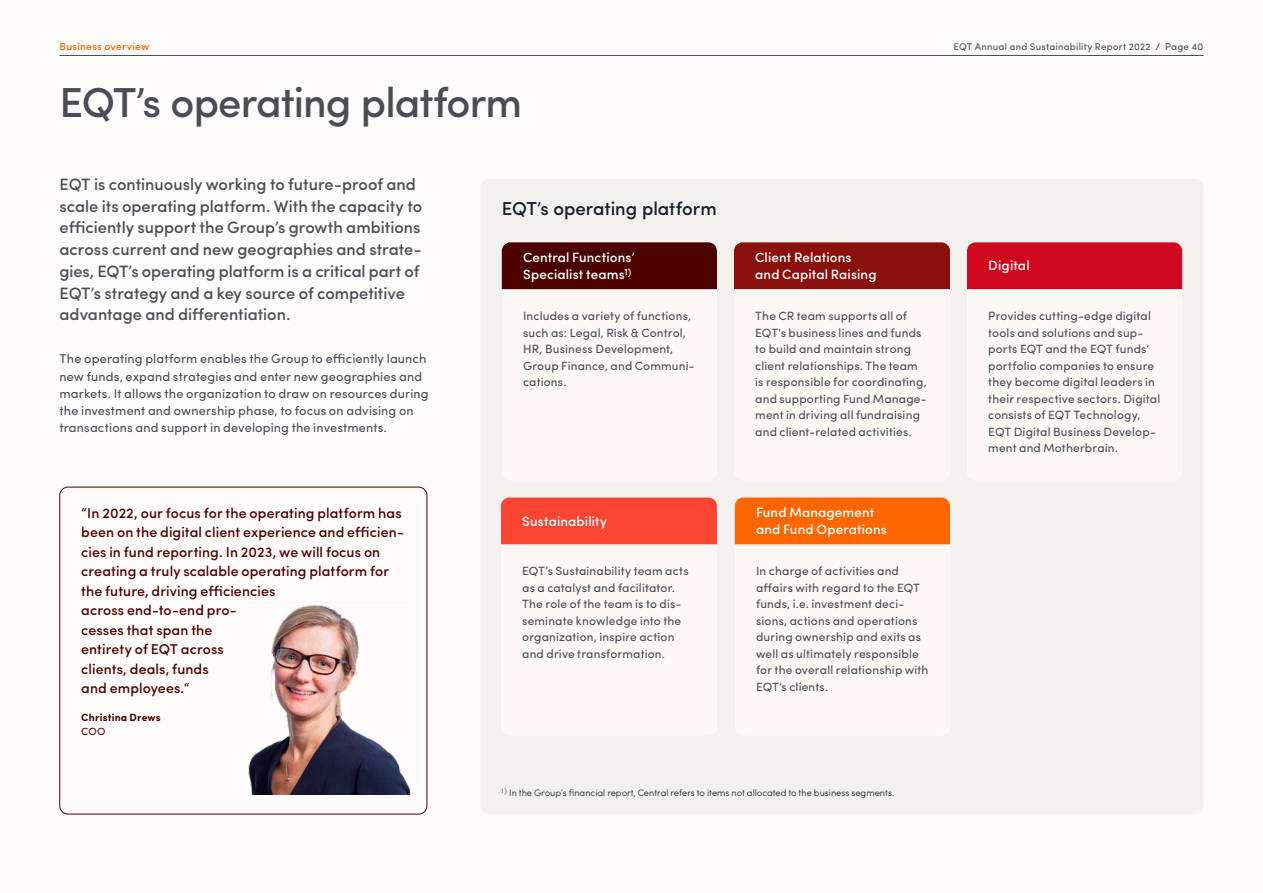
<style>
.page{position:relative;width:1263px;height:893px;background:#fdfcfb}
.page>*{position:absolute;margin:0;border:0;box-sizing:border-box;transform-origin:0 0}
.t1{font:500 42px "Sofia Pro";letter-spacing:-.025em;color:#4c4c55}
.t2{font:500 18.75px "Sofia Pro";letter-spacing:-.005em;color:#151f27}
.t3{font:500 16.5px/21.8px "Sofia Pro";color:#4c4c55}
.t4{font:500 14.25px/19.5px "Sofia Pro";letter-spacing:.01em;color:#4c0300}
.t5{font:500 13.5px/16.5px "Sofia Pro";letter-spacing:.01em;color:#fff}
.t6{font:12.75px/17.2px "Sofia Pro";letter-spacing:.015em;color:#4c4c55}
.t7{font:12px/16.5px "Sofia Pro";letter-spacing:.015em;color:#4c4c55}
.t8{font:500 10.5px "Sofia Pro";letter-spacing:.02em;color:#f60}
.t9{font:700 10.5px "Sofia Pro";letter-spacing:.02em;color:#4c0300}
.t10{font:10.5px "Sofia Pro";color:#4c0300}
.t11{font:9.75px "Sofia Pro";letter-spacing:.025em;color:#4c4c55}
.t12{font:300 9.3px "Sofia Pro";color:#151f27}
</style>
<div class="page">
<div style="left:480px;top:179px;width:723px;height:635px;background:#fbf8f6;border-radius:9px"></div>
<div style="left:60px;top:487px;width:367px;height:327px;border:1px solid #4c0300;border-radius:8px"></div>
<div style="left:502px;top:242px;width:215px;height:48px;background:#4c0300"></div>
<div style="left:734px;top:242px;width:216px;height:48px;background:#89100b"></div>
<div style="left:501px;top:497px;width:216px;height:48px;background:#fa4533"></div>
<div style="left:967px;top:242px;width:215px;height:48px;background:#ce061e"></div>
<div style="left:735px;top:497px;width:215px;height:48px;background:#f60"></div>
<img style="left:248px;top:605px;width:163px;height:189px">
<hr style="left:60px;top:55px;width:1143px;height:1px;background:#4c4c55">
<p class="t8" style="left:60px;top:38px;width:91px">Business overview</p>
<p class="t11" style="left:953px;top:39px;width:251px">EQT Annual and Sustainability Report 2022 / Page 40</p>
<h1 class="t1" style="left:60px;top:71px;width:464px">EQT’s operating platform</h1>
<p class="t3" style="left:60px;top:172px;width:364px">EQT is continuously working to future-proof and scale its operating platform. With the capacity to efficiently support the Group’s growth ambitions across current and new geographies and strate&shy;gies, EQT’s operating platform is a critical part of EQT’s strategy and a key source of competitive advantage and differentiation.</p>
<p class="t6" style="left:60px;top:349px;width:371px">The operating platform enables the Group to efficiently launch new funds, expand strategies and enter new geographies and markets. It allows the organization to draw on resources during the investment and ownership phase, to focus on advising on transactions and support in developing the investments.</p>
<p class="t4" style="left:81px;top:502px;width:324px">“In 2022, our focus for the operating platform has been on the digital client experience and efficien&shy;cies in fund reporting. In 2023, we will focus on creating a truly scalable operating platform for the future, driving efficiencies<br>across end-to-end pro-<br>cesses that span the<br>entirety of EQT across<br>clients, deals, funds<br>and employees.“</p>
<p class="t9" style="left:81px;top:709px;width:81px">Christina Drews</p>
<p class="t10" style="left:81px;top:723px;width:26px">COO</p>
<h2 class="t2" style="left:502px;top:195px;width:216px">EQT’s operating platform</h2>
<p class="t5" style="left:523px;top:248px;width:113px">Central Functions’<br>Specialist teams<sup>1)</sup></p>
<p class="t7" style="left:523px;top:307px;width:173px">Includes a variety of functions, such as: Legal, Risk &amp; Control,<br>HR, Business Development,<br>Group Finance, and Communi&shy;cations.</p>
<p class="t5" style="left:522px;top:512px;width:86px">Sustainability</p>
<p class="t7" style="left:522px;top:562px;width:168px">EQT’s Sustainability team acts as a catalyst and facilitator.<br>The role of the team is to dis&shy;seminate knowledge into the organization, inspire action and drive transformation.</p>
<p class="t5" style="left:755px;top:248px;width:123px">Client Relations and Capital Raising</p>
<p class="t7" style="left:755px;top:307px;width:173px">The CR team supports all of<br>EQT’s business lines and funds to build and maintain strong client relationships. The team is responsible for coordinating, and supporting Fund Manage&shy;ment in driving all fundraising and client-related activities.</p>
<p class="t5" style="left:756px;top:503px;width:132px">Fund Management and Fund Operations</p>
<p class="t7" style="left:756px;top:562px;width:174px">In charge of activities and affairs with regard to the EQT funds, i.e. investment deci&shy;sions, actions and operations during ownership and exits as well as ultimately responsible for the overall relationship with<br>EQT’s clients.</p>
<p class="t12" style="left:501px;top:785px;width:395px"><sup>1)</sup> In the Group’s financial report, Central refers to items not allocated to the business segments.</p>
<p class="t5" style="left:988px;top:256px;width:43px">Digital</p>
<p class="t7" style="left:988px;top:307px;width:174px">Provides cutting-edge digital tools and solutions and sup&shy;ports EQT and the EQT funds’ portfolio companies to ensure they become digital leaders in their respective sectors. Digital consists of EQT Technology,<br>EQT Digital Business Develop&shy;ment and Motherbrain.</p>
</div>
